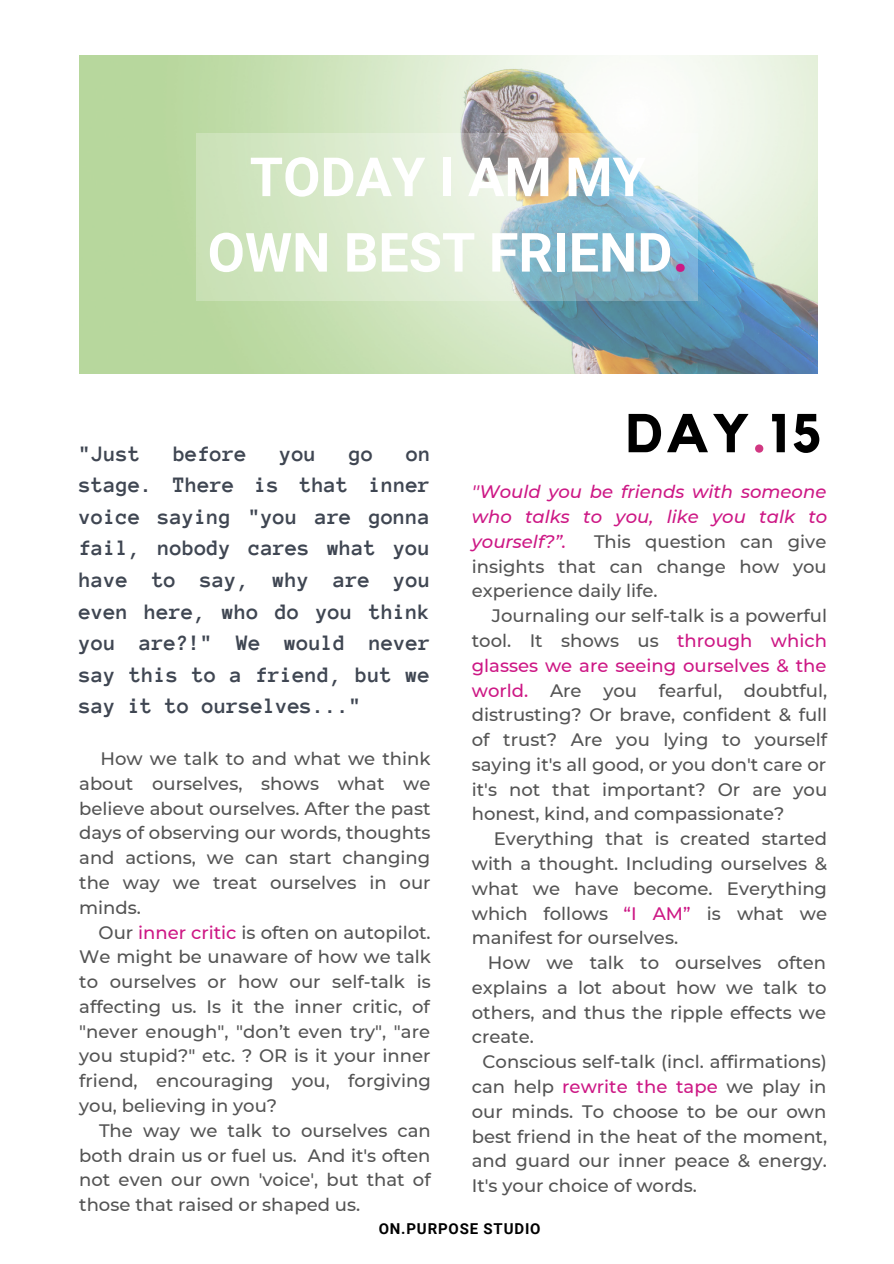
<style>
.page{position:relative;width:894px;height:1264px;background:#fff}
.page>*{position:absolute;margin:0;border:0;box-sizing:border-box;transform-origin:0 0}
.t1{font:700 54px/75.4px "Roboto";color:#fff;text-align:center}
.t2{font:700 54px "Kollektif";color:#000}
.t3{font:700 22.5px/31.5px "Anonymous Pro";color:#3f4652;text-align:justify}
.t4{font:500 18px/24.8px "Montserrat";color:#545454;text-align:justify}
.t5{font:italic 500 18px/24.8px "Montserrat";color:#cd1885;text-align:justify}
.t6{font:700 15px "Roboto";letter-spacing:.055em;color:#000}
.s1{color:#cd1885}
.s2{color:#d13882}
</style>
<div class="page">
<img style="left:79px;top:56px;width:738px;height:317px">
<svg style="left:197px;top:133px;width:501px;height:167px;background:#c2d8ca"></svg>
<p class="t1" style="left:207px;top:140px;width:482px">TODAY I AM MY<br>OWN BEST FRIEND<span class="s1">.</span></p>
<p class="t3" style="left:79px;top:438px;width:63px">"Just</p>
<p class="t3" style="left:173px;top:438px;width:75px">before</p>
<p class="t3" style="left:280px;top:438px;width:38px">you</p>
<p class="t3" style="left:349px;top:438px;width:26px">go</p>
<p class="t3" style="left:79px;top:438px;width:353px;text-indent:327px">on stage. There is that inner voice saying "you are gonna fail, nobody cares what you have to say, why are you even here, who do you think you are?!" We would never say this to a friend, but we say it to ourselves..."</p>
<p class="t4" style="left:79px;top:746px;width:353px;text-indent:21px">How we talk to and what we think about ourselves, shows what we believe about ourselves. After the past days of observing our words, thoughts and actions, we can start changing the way we treat ourselves in our minds.</p>
<p class="t4" style="left:79px;top:919px;width:353px;text-indent:19px">Our <span class="s1">inner critic</span> is often on autopilot.<br>We might be unaware of how we talk to ourselves or how our self-talk is affecting us. Is it the inner critic, of "never enough", "don’t even try", "are you stupid?" etc. ? OR is it your inner friend, encouraging you, forgiving you, believing in you?</p>
<p class="t4" style="left:79px;top:1117px;width:353px;text-indent:20px">The way we talk to ourselves can both drain us or fuel us. And it's often not even our own 'voice', but that of those that raised or shaped us.</p>
<p class="t2" style="left:625px;top:408px;width:197px">DAY<span class="s2">.</span>15</p>
<p class="t5" style="left:471px;top:479px;width:357px">''Would you be friends with someone who talks to you, like you talk to yourself?”.</p>
<p class="t4" style="left:471px;top:529px;width:356px;text-indent:122px">This question can give insights that can change how you experience daily life.</p>
<p class="t4" style="left:471px;top:603px;width:357px;text-indent:20px">Journaling our self-talk is a powerful tool. It shows us <span class="s1">through which glasses we are seeing ourselves &amp; the world.</span> Are you fearful, doubtful, distrusting? Or brave, confident &amp; full of trust? Are you lying to yourself saying it's all good, or you don't care or it's not that important? Or are you honest, kind, and compassionate?</p>
<p class="t4" style="left:471px;top:826px;width:357px;text-indent:22px">Everything that is created started with a thought. Including ourselves &amp; what we have become. Everything which follows <span class="s1">“I AM”</span> is what we manifest for ourselves.</p>
<p class="t4" style="left:471px;top:950px;width:356px;text-indent:16px">How we talk to ourselves often explains a lot about how we talk to others, and thus the ripple effects we create.</p>
<p class="t4" style="left:471px;top:1049px;width:357px;text-indent:11px">Conscious self-talk (incl. affirmations) can help <span class="s1">rewrite the tape</span> we play in our minds. To choose to be our own best friend in the heat of the moment, and guard our inner peace &amp; energy.<br>It's your choice of words.</p>
<p class="t6" style="left:378px;top:1220px;width:163px">ON.PURPOSE STUDIO</p>
</div>
